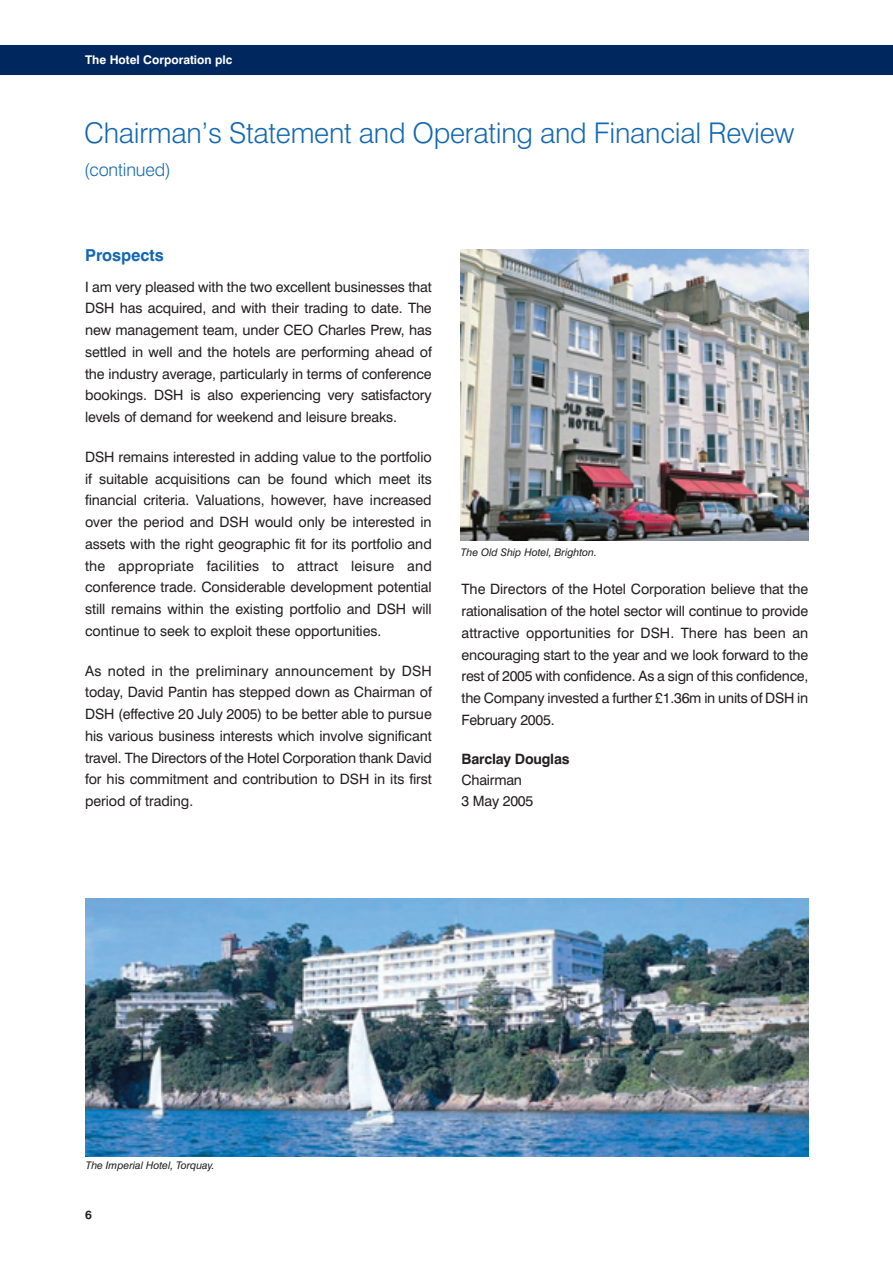
<style>
.page{position:relative;width:893px;height:1263px;background:#fff}
.page>*{position:absolute;margin:0;border:0;box-sizing:border-box;transform-origin:0 0}
.t1{font:300 28.5px "Swiss 721 BT";letter-spacing:-.01em;color:#1468b3}
.t2{font:300 18px "Swiss 721 BT";letter-spacing:-.01em;color:#1468b3}
.t3{font:700 16.5px "Swiss 721 BT";letter-spacing:-.005em;color:#1468b3}
.t4{font:14.25px/21.8px "Swiss 721 BT";letter-spacing:-.01em;color:#231f20;text-align:justify}
.t5{font:700 14.25px "Swiss 721 BT";letter-spacing:-.015em;color:#231f20}
.t6{font:700 12px "Swiss 721 BT";color:#fff}
.t7{font:700 12px "Swiss 721 BT";color:#231f20}
.t8{font:italic 10.5px "Swiss 721 BT";color:#231f20}
</style>
<div class="page">
<div style="left:1px;top:45px;width:891px;height:30px;background:#00285f"></div>
<img style="left:85px;top:898px;width:723px;height:258px">
<img style="left:461px;top:249px;width:347px;height:292px">
<p class="t6" style="left:85px;top:56px;width:149px">The Hotel Corporation plc</p>
<h1 class="t1" style="left:84px;top:123px;width:711px">Chairman’s Statement and Operating and Financial Review</h1>
<p class="t2" style="left:84px;top:163px;width:88px">(continued)</p>
<p class="t3" style="left:85px;top:249px;width:80px">Prospects</p>
<p class="t4" style="left:85px;top:277px;width:348px">I am very pleased with the two excellent businesses that DSH has acquired, and with their trading to date. The new management team, under CEO Charles Prew, has settled in well and the hotels are performing ahead of the industry average, particularly in terms of conference bookings. DSH is also experiencing very satisfactory levels of demand for weekend and leisure breaks.</p>
<p class="t4" style="left:85px;top:447px;width:348px">DSH remains interested in adding value to the portfolio if suitable acquisitions can be found which meet its financial criteria. Valuations, however, have increased over the period and DSH would only be interested in assets with the right geographic fit for its portfolio and the appropriate facilities to attract leisure and conference trade. Considerable development potential still remains within the existing portfolio and DSH will continue to seek to exploit these opportunities.</p>
<p class="t4" style="left:85px;top:661px;width:348px">As noted in the preliminary announcement by DSH today, David Pantin has stepped down as Chairman of DSH (effective 20 July 2005) to be better able to pursue his various business interests which involve significant travel. The Directors of the Hotel Corporation thank David for his commitment and contribution to DSH in its first period of trading.</p>
<p class="t8" style="left:461px;top:548px;width:137px">The Old Ship Hotel, Brighton.</p>
<p class="t4" style="left:461px;top:580px;width:348px">The Directors of the Hotel Corporation believe that the rationalisation of the hotel sector will continue to provide attractive opportunities for DSH. There has been an encouraging start to the year and we look forward to the rest of 2005 with confidence. As a sign of this confidence, the Company invested a further £1.36m in units of DSH in February 2005.</p>
<p class="t5" style="left:461px;top:754px;width:109px">Barclay Douglas</p>
<p class="t4" style="left:461px;top:771px;width:73px;line-height:21px">Chairman<br>3 May 2005</p>
<p class="t8" style="left:86px;top:1161px;width:130px">The Imperial Hotel, Torquay.</p>
<p class="t7" style="left:85px;top:1210px;width:8px">6</p>
</div>
